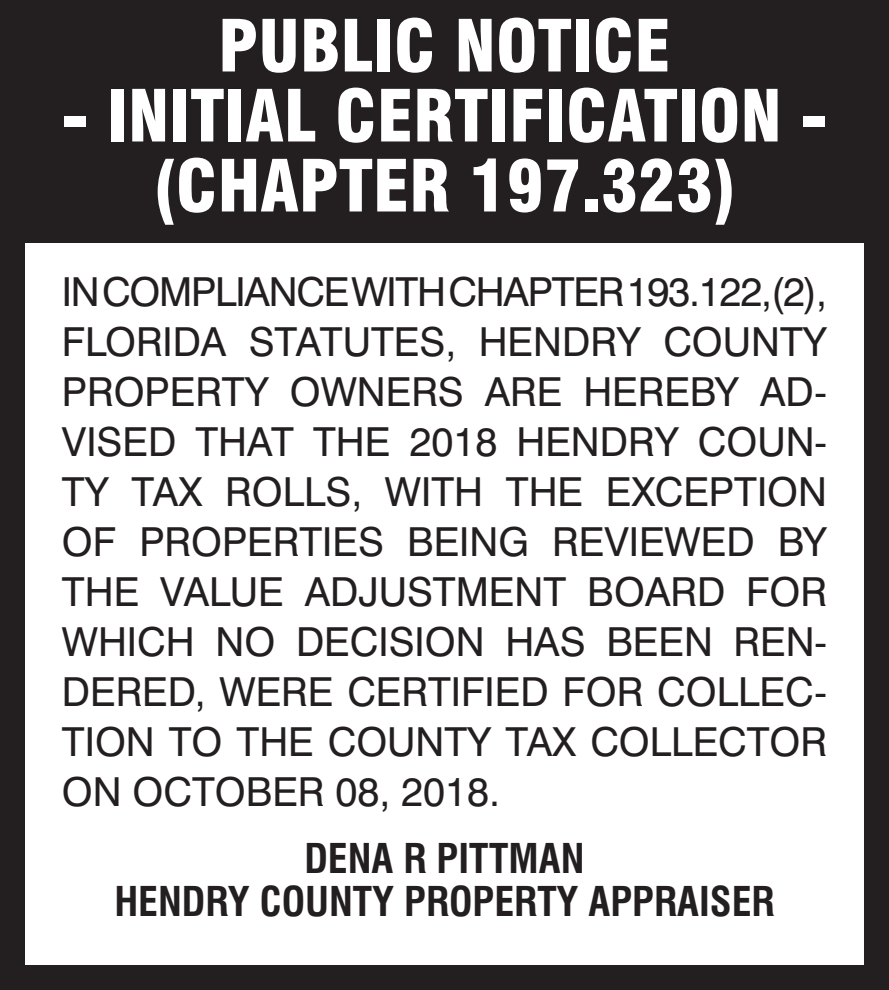
<style>
.page{position:relative;width:889px;height:990px;background:#fff}
.page>*{position:absolute;margin:0;border:0;box-sizing:border-box;transform-origin:0 0}
.t1{font:900 condensed 70px/70px "Swiss 721 BT";color:#fff;text-align:center}
.t2{font:40px/50px "Swiss 721 BT";color:#231f20;text-align:justify}
.t3{font:700 condensed 40px/42.5px "Swiss 721 BT";color:#231f20;text-align:center}
</style>
<div class="page">
<div style="left:0;top:0;width:889px;height:990px;border:25px solid #231f20"></div>
<div style="left:0;top:0;width:889px;height:243px;background:#231f20"></div>
<h1 class="t1" style="left:218px;top:11px;width:454px">PUBLIC NOTICE</h1>
<h1 class="t1" style="left:61px;top:81px;width:768px">- INITIAL CERTIFICATION - (CHAPTER 197.323)</h1>
<p class="t2" style="left:62px;top:266px;width:767px">IN COMPLIANCE WITH CHAPTER 193.122,(2), FLORIDA STATUTES, HENDRY COUNTY PROPERTY OWNERS ARE HEREBY AD-VISED THAT THE 2018 HENDRY COUN-TY TAX ROLLS, WITH THE EXCEPTION OF PROPERTIES BEING REVIEWED BY THE VALUE ADJUSTMENT BOARD FOR WHICH NO DECISION HAS BEEN REN-DERED, WERE CERTIFIED FOR COLLEC-TION TO THE COUNTY TAX COLLECTOR ON OCTOBER 08, 2018.</p>
<p class="t3" style="left:114px;top:838px;width:662px">DENA R PITTMAN<br>HENDRY COUNTY PROPERTY APPRAISER</p>
</div>
